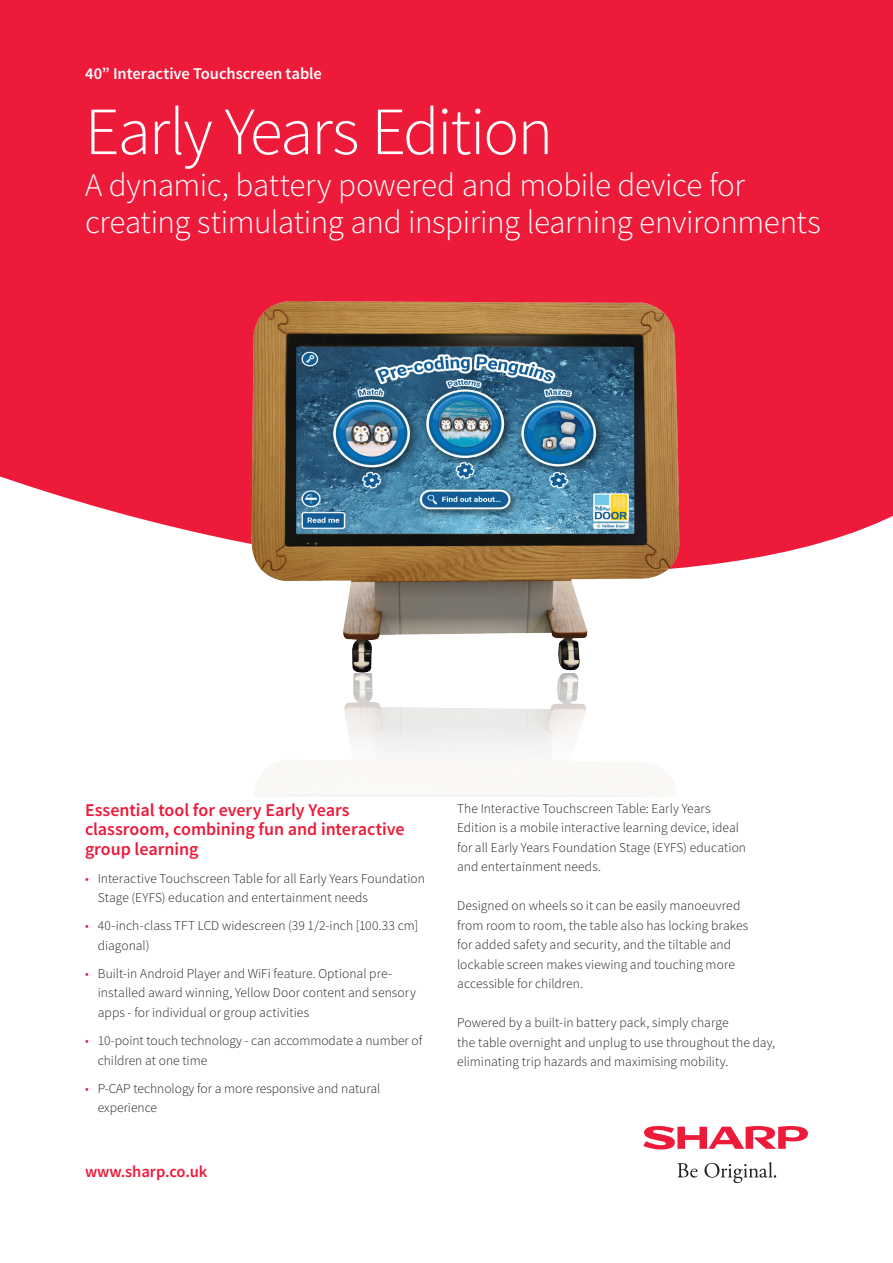
<style>
.page{position:relative;width:893px;height:1263px;background:#ed1a3a}
.page>*{position:absolute;margin:0;border:0;box-sizing:border-box;transform-origin:0 0}
.t1{font:300 67.5px "Source Sans Pro";letter-spacing:-.03em;color:#fff}
.t2{font:300 33px/37.5px "Source Sans Pro";letter-spacing:-.015em;color:#fff}
.t3{font:600 18px/19.5px "Source Sans Pro";letter-spacing:-.005em;color:#ed1a3a}
.t4{font:600 16.5px "Source Sans Pro";letter-spacing:-.005em;color:#fff}
.t5{font:600 16.5px "Source Sans Pro";letter-spacing:-.005em;color:#ed1a3a}
.t6{font:300 13.5px/19.5px "Source Sans Pro";letter-spacing:.005em;color:#231f20}
.s1{color:#ed1a3a}
</style>
<div class="page">
<div style="left:0;top:476px;width:893px;height:787px;background:#fff"></div>
<svg style="left:677px;top:1163px;width:21px;height:14px"></svg>
<svg style="left:704px;top:1162px;width:72px;height:21px;background:#d8d7d7"></svg>
<svg style="left:643px;top:1126px;width:166px;height:23px"></svg>
<img style="left:198px;top:301px;width:527px;height:380px">
<img style="left:215px;top:673px;width:484px;height:123px">
<p class="t4" style="left:85px;top:63px;width:238px">40” Interactive Touchscreen table</p>
<p class="t1" style="left:85px;top:91px;width:470px">Early Years Edition</p>
<p class="t2" style="left:85px;top:166px;width:737px">A dynamic, battery powered and mobile device for creating stimulating and inspiring learning environments</p>
<p class="t3" style="left:85px;top:801px;width:321px">Essential tool for every Early Years classroom, combining fun and interactive group learning</p>
<p class="t6" style="left:98px;top:869px;width:329px;text-indent:-13px"><span class="s1">•</span> Interactive Touchscreen Table for all Early Years Foundation<br>Stage (EYFS) education and entertainment needs</p>
<p class="t6" style="left:98px;top:916px;width:322px;text-indent:-13px"><span class="s1">•</span> 40-inch-class TFT LCD widescreen (39 1/2-inch [100.33 cm] diagonal)</p>
<p class="t6" style="left:98px;top:964px;width:320px;text-indent:-13px"><span class="s1">•</span> Built-in Android Player and WiFi feature. Optional pre&shy;installed award winning, Yellow Door content and sensory apps - for individual or group activities</p>
<p class="t6" style="left:98px;top:1031px;width:326px;text-indent:-13px"><span class="s1">•</span> 10-point touch technology - can accommodate a number of children at one time</p>
<p class="t6" style="left:98px;top:1078px;width:284px;text-indent:-13px"><span class="s1">•</span> P-CAP technology for a more responsive and natural experience</p>
<p class="t5" style="left:85px;top:1160px;width:124px">www.sharp.co.uk</p>
<p class="t6" style="left:457px;top:798px;width:255px">The Interactive Touchscreen Table: Early Years</p>
<p class="t6" style="left:457px;top:818px;width:283px">Edition is a mobile interactive learning device, ideal</p>
<p class="t6" style="left:457px;top:837px;width:291px">for all Early Years Foundation Stage (EYFS) education</p>
<p class="t6" style="left:457px;top:857px;width:145px">and entertainment needs.</p>
<p class="t6" style="left:457px;top:896px;width:285px">Designed on wheels so it can be easily manoeuvred</p>
<p class="t6" style="left:457px;top:915px;width:293px">from room to room, the table also has locking brakes</p>
<p class="t6" style="left:457px;top:935px;width:275px">for added safety and security, and the tiltable and</p>
<p class="t6" style="left:457px;top:954px;width:279px">lockable screen makes viewing and touching more</p>
<p class="t6" style="left:457px;top:974px;width:128px">accessible for children.</p>
<p class="t6" style="left:457px;top:1013px;width:273px">Powered by a built-in battery pack, simply charge</p>
<p class="t6" style="left:457px;top:1032px;width:319px">the table overnight and unplug to use throughout the day,</p>
<p class="t6" style="left:457px;top:1052px;width:273px">eliminating trip hazards and maximising mobility.</p>
</div>
